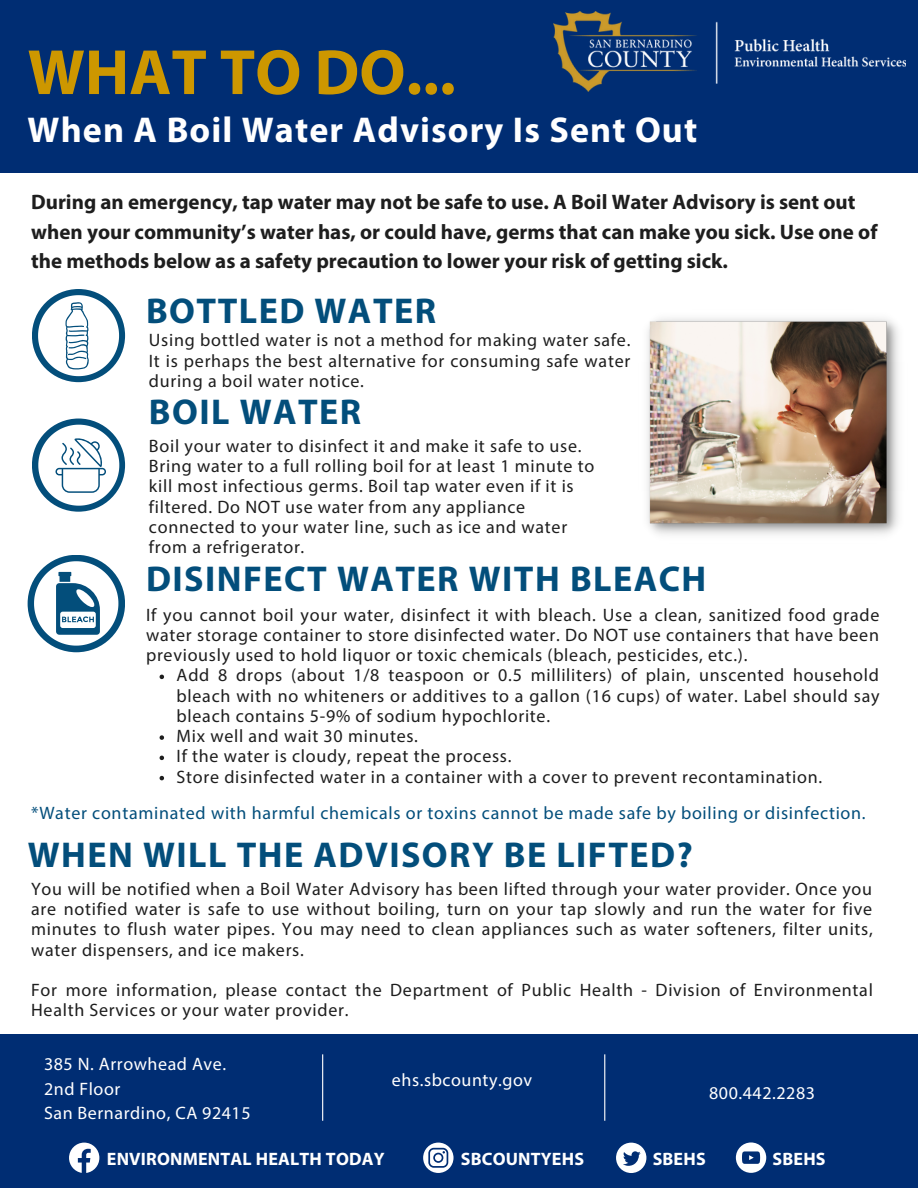
<style>
.page{position:relative;width:918px;height:1188px;background:#fff}
.page>*{position:absolute;margin:0;border:0;box-sizing:border-box;transform-origin:0 0}
.t1{font:700 64.5px "Myriad Pro";color:#cd9700}
.t2{font:700 36px "Myriad Pro";letter-spacing:.04em;color:#034e7b}
.t3{font:700 36px "Myriad Pro";letter-spacing:.03em;color:#fff}
.t4{font:700 21px/29.2px "Myriad Pro";color:#1e1e1e}
.t5{font:18px/20.2px "Myriad Pro";letter-spacing:.04em;color:#1e1e1e}
.t6{font:18px "Myriad Pro";letter-spacing:.04em;color:#034e7b}
.t7{font:18px/24.8px "Myriad Pro";letter-spacing:.03em;color:#fff}
.t8{font:700 18px "Myriad Pro";letter-spacing:.01em;color:#fff}
</style>
<div class="page">
<div style="left:0;top:1034px;width:918px;height:154px;background:#002d73"></div>
<hr style="left:322px;top:1054px;width:1px;height:67px;background:#fff">
<hr style="left:604px;top:1054px;width:1px;height:67px;background:#fff">
<div style="left:0;top:0;width:918px;height:173px;background:#002d73"></div>
<div style="left:32px;top:289px;width:93px;height:93px;background:#034e7b;border-radius:50%"></div>
<svg style="left:38px;top:295px;width:81px;height:81px"></svg>
<div style="left:32px;top:419px;width:93px;height:93px;background:#034e7b;border-radius:50%"></div>
<svg style="left:38px;top:425px;width:81px;height:81px"></svg>
<div style="left:28px;top:555px;width:97px;height:97px;background:#034e7b;border-radius:50%"></div>
<svg style="left:34px;top:561px;width:84px;height:85px"></svg>
<img style="left:647px;top:318px;width:252px;height:217px">
<svg style="left:160px;top:675px;width:4px;height:4px"></svg>
<svg style="left:160px;top:735px;width:4px;height:5px"></svg>
<svg style="left:160px;top:756px;width:4px;height:4px"></svg>
<svg style="left:160px;top:776px;width:4px;height:4px"></svg>
<img style="left:554px;top:12px;width:352px;height:80px">
<svg style="left:69px;top:1143px;width:30px;height:30px"></svg>
<svg style="left:616px;top:1143px;width:30px;height:30px"></svg>
<svg style="left:423px;top:1143px;width:31px;height:30px"></svg>
<svg style="left:736px;top:1142px;width:30px;height:31px"></svg>
<h1 class="t1" style="left:28px;top:46px;width:430px">WHAT TO DO...</h1>
<h2 class="t3" style="left:28px;top:115px;width:671px">When A Boil Water Advisory Is Sent Out</h2>
<p class="t4" style="left:31px;top:190px;width:848px">During an emergency, tap water may not be safe to use. A Boil Water Advisory is sent out when your community’s water has, or could have, germs that can make you sick. Use one of the methods below as a safety precaution to lower your risk of getting sick.</p>
<h2 class="t2" style="left:146px;top:296px;width:292px">BOTTLED WATER</h2>
<p class="t5" style="left:149px;top:332px;width:483px;text-align:justify">Using bottled water is not a method for making water safe.<br>It is perhaps the best alternative for consuming safe water during a boil water notice.</p>
<h2 class="t2" style="left:149px;top:397px;width:214px">BOIL WATER</h2>
<p class="t5" style="left:149px;top:437px;width:447px">Boil your water to disinfect it and make it safe to use.<br>Bring water to a full rolling boil for at least 1 minute to kill most infectious germs. Boil tap water even if it is filtered. Do NOT use water from any appliance connected to your water line, such as ice and water from a refrigerator.</p>
<h2 class="t2" style="left:146px;top:564px;width:562px">DISINFECT WATER WITH BLEACH</h2>
<p class="t5" style="left:146px;top:606px;width:735px;text-align:justify">If you cannot boil your water, disinfect it with bleach. Use a clean, sanitized food grade water storage container to store disinfected water. Do NOT use containers that have been previously used to hold liquor or toxic chemicals (bleach, pesticides, etc.).</p>
<p class="t5" style="left:177px;top:667px;width:704px">Add 8 drops (about 1/8 teaspoon or 0.5 milliliters) of plain, unscented household bleach with no whiteners or additives to a gallon (16 cups) of water. Label should say bleach contains 5-9% of sodium hypochlorite.<br>Mix well and wait 30 minutes.<br>If the water is cloudy, repeat the process.<br>Store disinfected water in a container with a cover to prevent recontamination.</p>
<p class="t6" style="left:31px;top:806px;width:836px">*Water contaminated with harmful chemicals or toxins cannot be made safe by boiling or disinfection.</p>
<h2 class="t2" style="left:28px;top:840px;width:666px">WHEN WILL THE ADVISORY BE LIFTED?</h2>
<p class="t5" style="left:31px;top:880px;width:843px;text-align:justify">You will be notified when a Boil Water Advisory has been lifted through your water provider. Once you are notified water is safe to use without boiling, turn on your tap slowly and run the water for five minutes to flush water pipes. You may need to clean appliances such as water softeners, filter units, water dispensers, and ice makers.</p>
<p class="t5" style="left:31px;top:981px;width:843px">For more information, please contact the Department of Public Health - Division of Environmental<br>Health Services or your water provider.</p>
<p class="t7" style="left:44px;top:1053px;width:208px">385 N. Arrowhead Ave.<br>2nd Floor<br>San Bernardino, CA 92415</p>
<p class="t7" style="left:392px;top:1069px;width:142px">ehs.sbcounty.gov</p>
<p class="t7" style="left:709px;top:1082px;width:107px">800.442.2283</p>
<p class="t8" style="left:107px;top:1151px;width:279px">ENVIRONMENTAL HEALTH TODAY</p>
<p class="t8" style="left:461px;top:1151px;width:125px">SBCOUNTYEHS</p>
<p class="t8" style="left:653px;top:1151px;width:55px">SBEHS</p>
<p class="t8" style="left:773px;top:1151px;width:55px">SBEHS</p>
</div>
